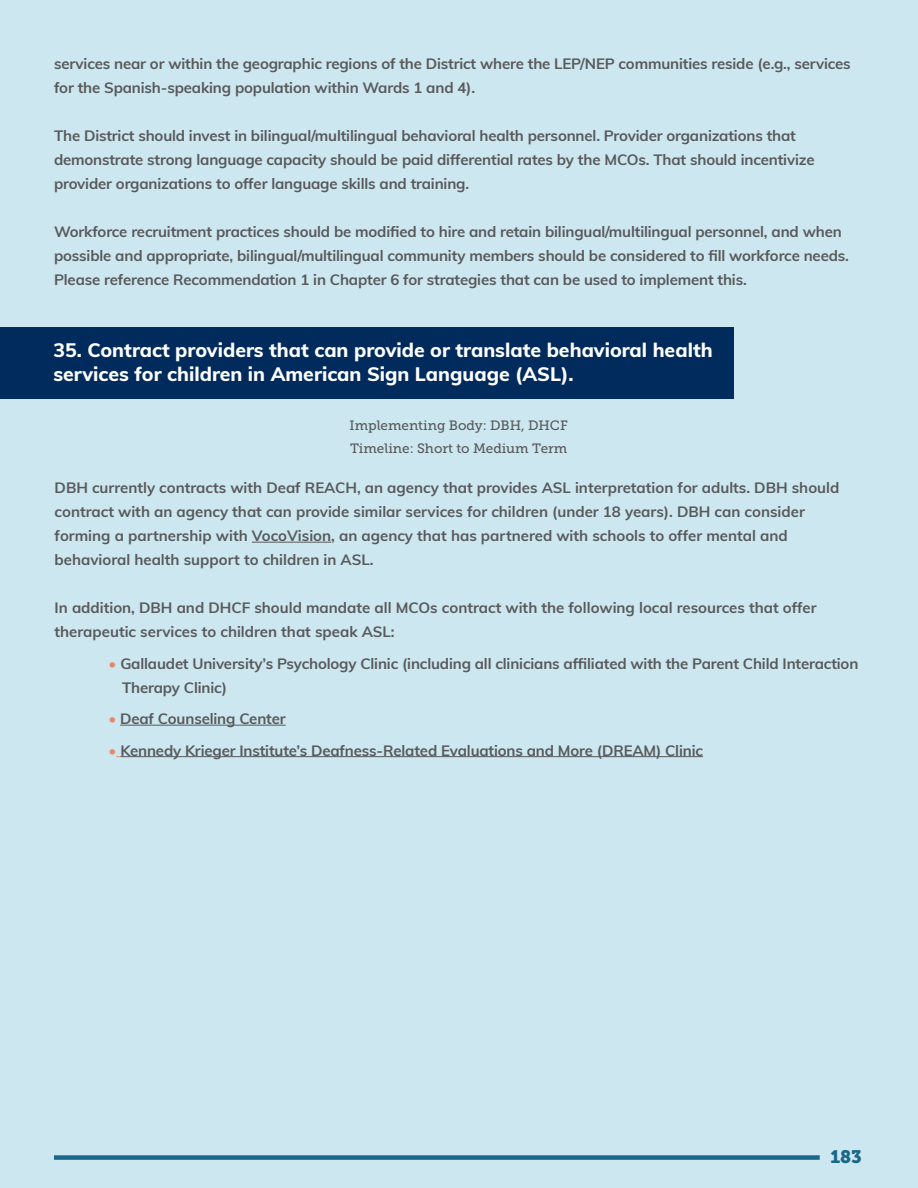
<style>
.page{position:relative;width:918px;height:1188px;background:#cce7ef}
.page>*{position:absolute;margin:0;border:0;box-sizing:border-box;transform-origin:0 0}
.t1{font:800 19.5px/23.4px "Muli";color:#fff}
.t2{font:18px "Museo Slab 900";color:#1a6887}
.t3{font:700 15px/24px "Muli";letter-spacing:-.01em;color:#58595b}
.t4{font:13.5px/22.5px "Museo Slab 500";color:#58595b}
.s1{font-weight:400;color:#e7886b}
</style>
<div class="page">
<div style="left:54px;top:1155px;width:766px;height:5px;background:#1a6887"></div>
<div style="left:0;top:327px;width:733px;height:71px;background:#002b5c"></div>
<hr style="left:252px;top:542px;width:79px;height:1px;background:#58595b">
<hr style="left:120px;top:725px;width:166px;height:1px;background:#58595b">
<hr style="left:120px;top:756px;width:583px;height:1px;background:#58595b">
<p class="t3" style="left:54px;top:51px;width:798px">services near or within the geographic regions of the District where the LEP/NEP communities reside (e.g., services for the Spanish-speaking population within Wards 1 and 4).</p>
<p class="t3" style="left:54px;top:123px;width:762px">The District should invest in bilingual/multilingual behavioral health personnel. Provider organizations that demonstrate strong language capacity should be paid differential rates by the MCOs. That should incentivize provider organizations to offer language skills and training.</p>
<p class="t3" style="left:54px;top:219px;width:796px">Workforce recruitment practices should be modified to hire and retain bilingual/multilingual personnel, and when possible and appropriate, bilingual/multilingual community members should be considered to fill workforce needs.<br>Please reference Recommendation 1 in Chapter 6 for strategies that can be used to implement this.</p>
<h1 class="t1" style="left:53px;top:338px;width:661px">35. Contract providers that can provide or translate behavioral health services for children in American Sign Language (ASL).</h1>
<p class="t4" style="left:350px;top:414px;width:220px">Implementing Body: DBH, DHCF<br>Timeline: Short to Medium Term</p>
<p class="t3" style="left:55px;top:475px;width:786px">DBH currently contracts with Deaf REACH, an agency that provides ASL interpretation for adults. DBH should contract with an agency that can provide similar services for children (under 18 years). DBH can consider forming a partnership with VocoVision, an agency that has partnered with schools to offer mental and behavioral health support to children in ASL.</p>
<p class="t3" style="left:55px;top:595px;width:764px">In addition, DBH and DHCF should mandate all MCOs contract with the following local resources that offer therapeutic services to children that speak ASL:</p>
<p class="t3" style="left:122px;top:650px;width:738px;text-indent:-14px"><span class="s1">•</span> Gallaudet University’s Psychology Clinic (including all clinicians affiliated with the Parent Child Interaction<br>Therapy Clinic)</p>
<p class="t3" style="left:109px;top:706px;width:179px"><span class="s1">•</span> Deaf Counseling Center</p>
<p class="t3" style="left:109px;top:737px;width:596px"><span class="s1">•</span> Kennedy Krieger Institute’s Deafness-Related Evaluations and More (DREAM) Clinic</p>
<p class="t2" style="left:830px;top:1146px;width:33px">183</p>
</div>
